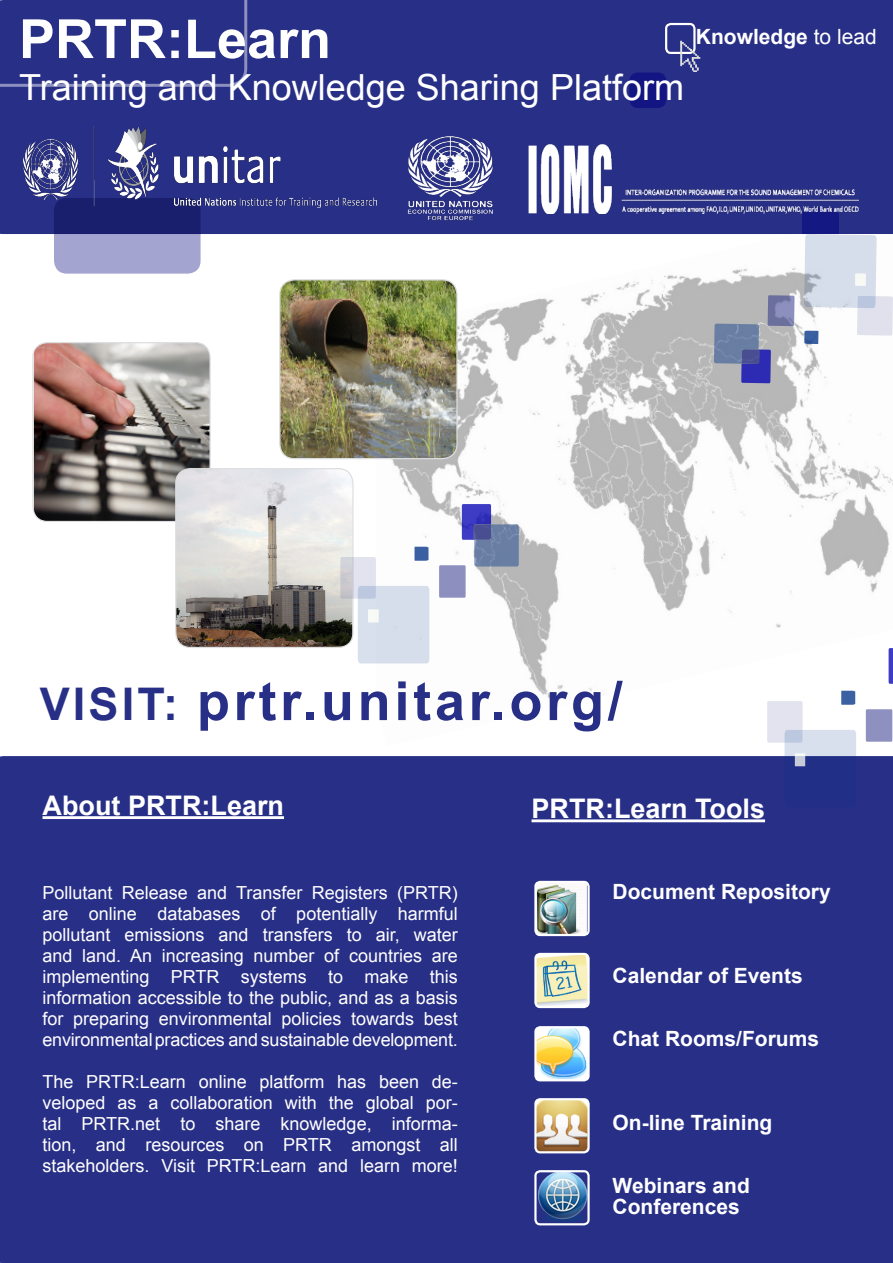
<style>
.page{position:relative;width:893px;height:1263px;background:#fff}
.page>*{position:absolute;margin:0;border:0;box-sizing:border-box;transform-origin:0 0}
.t1{font:700 54px "Arial";letter-spacing:.07em;color:#282f86}
.t2{font:700 54px "Arial";color:#fff}
.t3{font:36px "Arial";color:#fff}
.t4{font:700 27px "Arial";color:#fff}
.t5{font:700 21px "Arial";color:#fff}
.t6{font:18px/21px "Arial";color:#fff}
.s1{font-weight:400}
.s2{font-size:45px}
</style>
<div class="page">
<div style="left:0;top:0;width:893px;height:234px;background:#282f86"></div>
<div style="left:0;top:0;width:247px;height:87px;background:#282f86"></div>
<svg style="left:54px;top:198px;width:147px;height:76px;background:#6d6fa9"></svg>
<div style="left:665px;top:23px;width:31px;height:31px;border:2px solid #fff;border-radius:5px"></div>
<svg style="left:680px;top:41px;width:20px;height:31px"></svg>
<div style="left:629px;top:72px;width:37px;height:36px;background:#131682;border-radius:9px"></div>
<div style="left:802px;top:207px;width:37px;height:36px;background:#141882;border-radius:9px"></div>
<div style="left:0;top:756px;width:893px;height:507px;background:#282f86"></div>
<img style="left:376px;top:234px;width:517px;height:507px">
<img style="left:24px;top:126px;width:352px;height:82px">
<img style="left:407px;top:137px;width:85px;height:85px">
<img style="left:529px;top:144px;width:330px;height:70px">
<hr style="left:531px;top:819px;width:234px;height:3px;background:#fff">
<hr style="left:43px;top:816px;width:241px;height:3px;background:#fff">
<img style="left:537px;top:884px;width:50px;height:49px">
<div style="left:534px;top:881px;width:56px;height:55px;border:2px solid #fff;border-radius:5px"></div>
<img style="left:537px;top:956px;width:50px;height:49px">
<div style="left:534px;top:953px;width:56px;height:55px;border:2px solid #fff;border-radius:5px"></div>
<img style="left:537px;top:1029px;width:50px;height:49px">
<div style="left:534px;top:1026px;width:56px;height:55px;border:2px solid #fff;border-radius:5px"></div>
<img style="left:537px;top:1101px;width:50px;height:49px">
<div style="left:534px;top:1098px;width:56px;height:55px;border:2px solid #fff;border-radius:5px"></div>
<img style="left:537px;top:1173px;width:50px;height:49px">
<div style="left:534px;top:1170px;width:56px;height:55px;border:2px solid #fff;border-radius:5px"></div>
<img style="left:34px;top:344px;width:175px;height:176px">
<div style="left:32px;top:342px;width:179px;height:180px;border:1px solid #dddee0;border-radius:15px"></div>
<svg style="left:866px;top:709px;width:26px;height:33px"></svg>
<svg style="left:889px;top:648px;width:4px;height:36px"></svg>
<svg style="left:767px;top:691px;width:89px;height:116px"></svg>
<img style="left:281px;top:280px;width:176px;height:179px">
<div style="left:279px;top:279px;width:179px;height:180px;border:1px solid #dddee0;border-radius:15px"></div>
<img style="left:176px;top:469px;width:176px;height:177px">
<div style="left:175px;top:468px;width:179px;height:180px;border:1px solid #dddee0;border-radius:15px"></div>
<svg style="left:439px;top:504px;width:80px;height:94px"></svg>
<svg style="left:340px;top:547px;width:89px;height:116px"></svg>
<svg style="left:714px;top:295px;width:81px;height:88px;background:#9095b2"></svg>
<svg style="left:804px;top:234px;width:89px;height:110px"></svg>
<p class="t2" style="left:19px;top:3px;width:314px">PRTR:Learn</p>
<p class="t5" style="left:696px;top:22px;width:182px">Knowledge <span class="s1">to lead</span></p>
<p class="t3" style="left:19px;top:64px;width:666px">Training and Knowledge Sharing Platform</p>
<p class="t1" style="left:40px;top:665px;width:584px"><span class="s2">VISIT:</span> prtr.unitar.org/</p>
<p class="t4" style="left:43px;top:787px;width:243px">About PRTR:Learn</p>
<p class="t4" style="left:531px;top:790px;width:235px">PRTR:Learn Tools</p>
<p class="t6" style="left:43px;top:882px;width:417px">Pollutant Release and Transfer Registers (PRTR) are online databases of potentially harmful</p>
<p class="t6" style="left:43px;top:924px;width:417px">pollutant emissions and transfers to air, water and land. An increasing number of countries are</p>
<p class="t6" style="left:43px;top:966px;width:417px">implementing PRTR systems to make this</p>
<p class="t6" style="left:43px;top:987px;width:417px">information accessible to the public, and as a basis for preparing environmental policies towards best</p>
<p class="t6" style="left:43px;top:1029px;width:417px">environmental practices and sustainable development.</p>
<p class="t6" style="left:43px;top:1071px;width:417px;text-align:justify">The PRTR:Learn online platform has been de&shy;veloped as a collaboration with the global por&shy;tal PRTR.net to share knowledge, informa&shy;tion, and resources on PRTR amongst all stakeholders. Visit PRTR:Learn and learn more!</p>
<p class="t5" style="left:613px;top:877px;width:220px">Document Repository</p>
<p class="t5" style="left:613px;top:961px;width:192px">Calendar of Events</p>
<p class="t5" style="left:613px;top:1024px;width:208px">Chat Rooms/Forums</p>
<p class="t5" style="left:613px;top:1108px;width:161px">On-line Training</p>
<p class="t5" style="left:613px;top:1171px;width:139px">Webinars and</p>
<p class="t5" style="left:613px;top:1192px;width:129px">Conferences</p>
</div>
